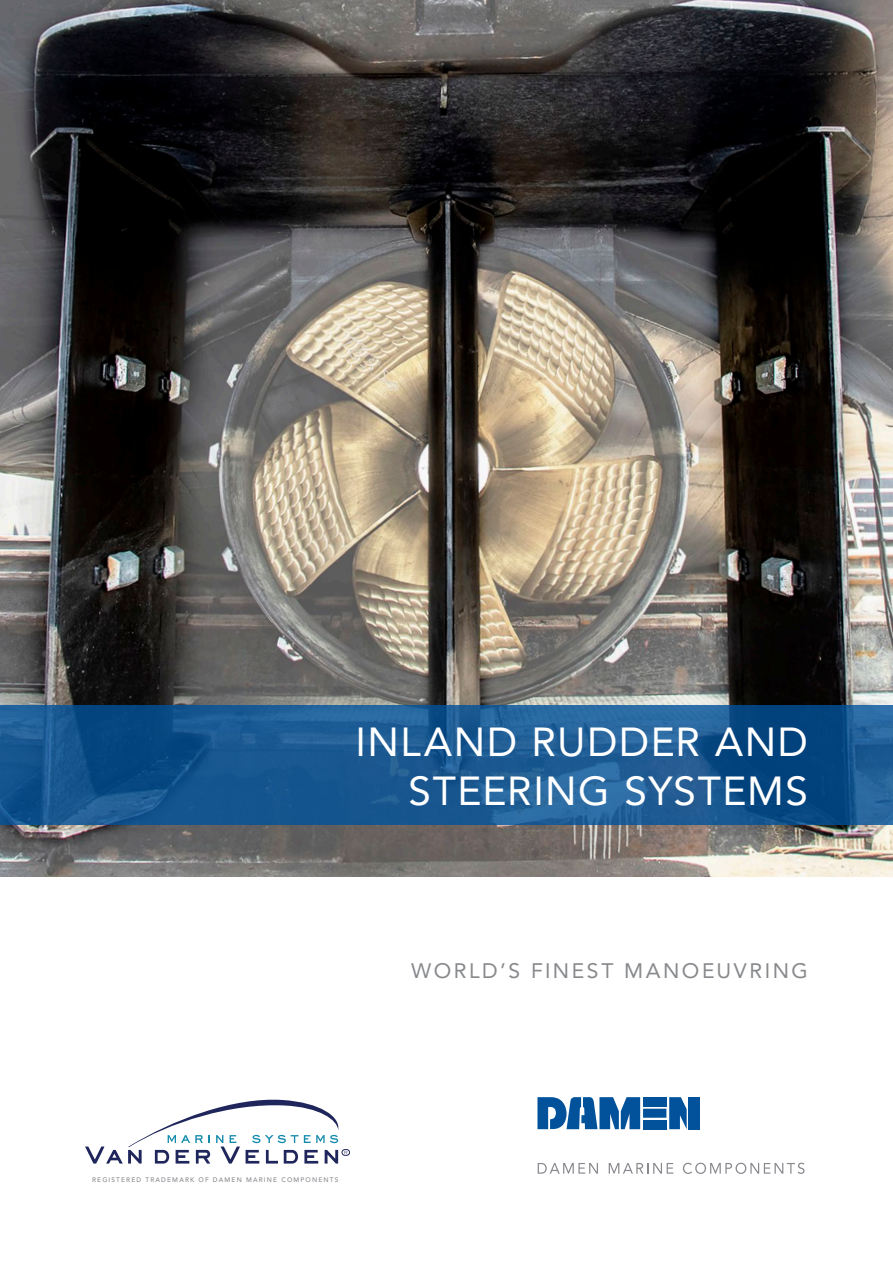
<style>
.page{position:relative;width:893px;height:1263px;background:#fff}
.page>*{position:absolute;margin:0;border:0;box-sizing:border-box;transform-origin:0 0}
.t1{font:40.5px/48.6px "Avenir LT";letter-spacing:.035em;color:#fff;text-align:right}
.t2{font:21px "Avenir LT";letter-spacing:.12em;color:#87898c}
.t3{font:500 6.6px "Avenir LT";letter-spacing:.18em;color:#88898e}
</style>
<div class="page">
<img style="left:0;top:0;width:893px;height:876px">
<svg style="left:0;top:706px;width:893px;height:119px;background:#185790"></svg>
<div style="left:342px;top:1149px;width:8px;height:6px;border:1px solid #1f265b;border-radius:3px"></div>
<svg style="left:85px;top:1100px;width:262px;height:63px"></svg>
<svg style="left:669px;top:1097px;width:18px;height:32px"></svg>
<svg style="left:537px;top:1097px;width:103px;height:33px"></svg>
<div style="left:643px;top:1097px;width:23px;height:9px;background:#01529b"></div>
<div style="left:643px;top:1109px;width:23px;height:9px;background:#01529b"></div>
<div style="left:643px;top:1120px;width:23px;height:9px;background:#01529b"></div>
<div style="left:689px;top:1097px;width:11px;height:32px;background:#01529b"></div>
<svg style="left:538px;top:1163px;width:60px;height:11px"></svg>
<svg style="left:609px;top:1163px;width:64px;height:11px"></svg>
<svg style="left:683px;top:1163px;width:121px;height:11px"></svg>
<h1 class="t1" style="left:355px;top:718px;width:454px">INLAND RUDDER AND<br>STEERING SYSTEMS</h1>
<h2 class="t2" style="left:411px;top:958px;width:398px">WORLD’S FINEST MANOEUVRING</h2>
<p class="t3" style="left:92px;top:1176px;width:248px">REGISTERED TRADEMARK OF DAMEN MARINE COMPONENTS</p>
</div>
